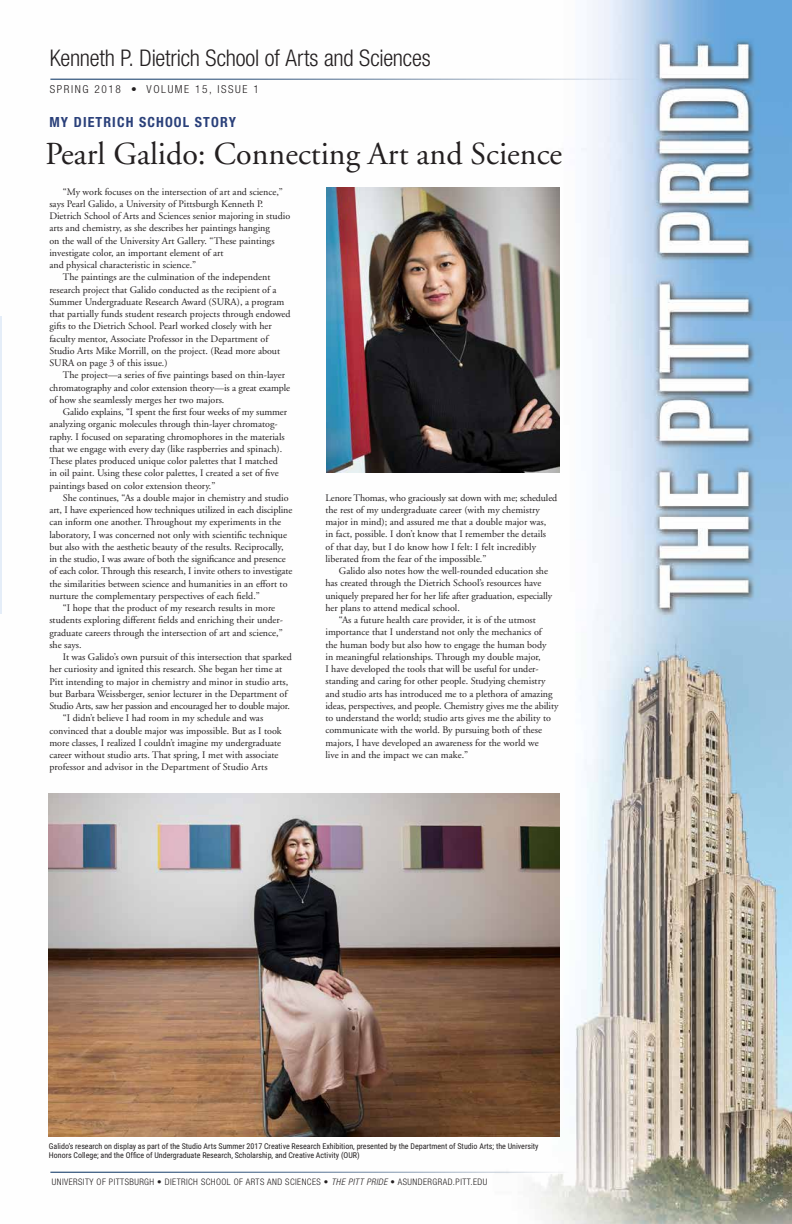
<style>
.page{position:relative;width:792px;height:1224px;background:#fff}
.page>*{position:absolute;margin:0;border:0;box-sizing:border-box;transform-origin:0 0}
.t1{font:32px "Adobe Garamond";color:#231f20}
.t2{font:300 condensed 23px "Helvetica Neue LT Pro";letter-spacing:-.01em;color:#231f20}
.t3{font:700 condensed 14px "Helvetica Neue LT Pro";letter-spacing:.08em;color:#2a407a}
.t4{font:300 condensed 11px "Helvetica Neue LT Pro";letter-spacing:.14em;color:#231f20}
.t5{font:10px/12.2px "Adobe Garamond";color:#231f20}
.t6{font:10px "Adobe Garamond";letter-spacing:-.02em;color:#231f20}
.t7{font:300 condensed 9px "Helvetica Neue LT Pro";letter-spacing:.05em;color:#231f20}
.t8{font:8px/9px "Roboto Condensed";color:#231f20}
.s1{font-style:italic}
</style>
<div class="page">
<img style="left:0;top:0;width:792px;height:1224px">
<hr style="left:0;top:316px;width:1px;height:297px;background:#bed5ef">
<hr style="left:50px;top:1172px;width:519px;height:1px;background:#002b5c">
<hr style="left:50px;top:79px;width:589px;height:1px;background:#002b5c">
<img style="left:49px;top:793px;width:511px;height:343px">
<img style="left:327px;top:187px;width:232px;height:285px">
<h2 class="t2" style="left:50px;top:44px;width:382px">Kenneth P. Dietrich School of Arts and Sciences</h2>
<p class="t4" style="left:50px;top:83px;width:210px">SPRING 2018 • VOLUME 15, ISSUE 1</p>
<h3 class="t3" style="left:49px;top:114px;width:188px">MY DIETRICH SCHOOL STORY</h3>
<h1 class="t1" style="left:45px;top:137px;width:518px">Pearl Galido: Connecting Art and Science</h1>
<p class="t5" style="left:63px;top:186px;width:222px">“My work focuses on the intersection of art and science,”</p>
<p class="t5" style="left:49px;top:198px;width:215px">says Pearl Galido, a University of Pittsburgh Kenneth P.</p>
<p class="t5" style="left:49px;top:210px;width:242px">Dietrich School of Arts and Sciences senior majoring in studio</p>
<p class="t5" style="left:49px;top:222px;width:222px">arts and chemistry, as she describes her paintings hanging</p>
<p class="t5" style="left:49px;top:235px;width:227px">on the wall of the University Art Gallery. “These paintings</p>
<p class="t5" style="left:49px;top:247px;width:176px">investigate color, an important element of art</p>
<p class="t5" style="left:49px;top:259px;width:148px">and physical characteristic in science.”</p>
<p class="t5" style="left:63px;top:271px;width:209px">The paintings are the culmination of the independent</p>
<p class="t5" style="left:49px;top:284px;width:229px">research project that Galido conducted as the recipient of a</p>
<p class="t5" style="left:49px;top:296px;width:237px">Summer Undergraduate Research Award (SURA), a program</p>
<p class="t5" style="left:49px;top:308px;width:243px">that partially funds student research projects through endowed</p>
<p class="t5" style="left:49px;top:320px;width:224px">gifts to the Dietrich School. Pearl worked closely with her</p>
<p class="t5" style="left:49px;top:333px;width:220px">faculty mentor, Associate Professor in the Department of</p>
<p class="t5" style="left:49px;top:345px;width:232px">Studio Arts Mike Morrill, on the project. (Read more about</p>
<p class="t5" style="left:49px;top:357px;width:120px">SURA on page 3 of this issue.)</p>
<p class="t5" style="left:63px;top:369px;width:224px">The project—a series of five paintings based on thin-layer</p>
<p class="t5" style="left:49px;top:382px;width:242px">chromatography and color extension theory—is a great example</p>
<p class="t5" style="left:49px;top:394px;width:177px">of how she seamlessly merges her two majors.</p>
<p class="t5" style="left:63px;top:406px;width:226px">Galido explains, “I spent the first four weeks of my summer</p>
<p class="t5" style="left:49px;top:418px;width:230px">analyzing organic molecules through thin-layer chromatog-</p>
<p class="t5" style="left:49px;top:431px;width:237px">raphy. I focused on separating chromophores in the materials</p>
<p class="t5" style="left:49px;top:443px;width:234px">that we engage with every day (like raspberries and spinach).</p>
<p class="t5" style="left:49px;top:455px;width:230px">These plates produced unique color palettes that I matched</p>
<p class="t5" style="left:49px;top:467px;width:231px">in oil paint. Using these color palettes, I created a set of five</p>
<p class="t5" style="left:49px;top:480px;width:168px">paintings based on color extension theory.”</p>
<p class="t5" style="left:63px;top:492px;width:227px">She continues, “As a double major in chemistry and studio</p>
<p class="t5" style="left:49px;top:504px;width:244px">art, I have experienced how techniques utilized in each discipline</p>
<p class="t5" style="left:49px;top:516px;width:233px">can inform one another. Throughout my experiments in the</p>
<p class="t5" style="left:49px;top:529px;width:239px">laboratory, I was concerned not only with scientific technique</p>
<p class="t5" style="left:49px;top:541px;width:236px">but also with the aesthetic beauty of the results. Reciprocally,</p>
<p class="t5" style="left:49px;top:553px;width:238px">in the studio, I was aware of both the significance and presence</p>
<p class="t5" style="left:49px;top:565px;width:244px">of each color. Through this research, I invite others to investigate</p>
<p class="t5" style="left:49px;top:578px;width:240px">the similarities between science and humanities in an effort to</p>
<p class="t5" style="left:49px;top:590px;width:212px">nurture the complementary perspectives of each field.”</p>
<p class="t5" style="left:63px;top:602px;width:214px">“I hope that the product of my research results in more</p>
<p class="t5" style="left:49px;top:614px;width:235px">students exploring different fields and enriching their under-</p>
<p class="t5" style="left:49px;top:626px;width:235px">graduate careers through the intersection of art and science,”</p>
<p class="t5" style="left:49px;top:639px;width:34px">she says.</p>
<p class="t5" style="left:63px;top:651px;width:231px">It was Galido’s own pursuit of this intersection that sparked</p>
<p class="t5" style="left:49px;top:663px;width:234px">her curiosity and ignited this research. She began her time at</p>
<p class="t5" style="left:49px;top:675px;width:240px">Pitt intending to major in chemistry and minor in studio arts,</p>
<p class="t5" style="left:49px;top:688px;width:239px">but Barbara Weissberger, senior lecturer in the Department of</p>
<p class="t6" style="left:49px;top:700px;width:242px">Studio Arts, saw her passion and encouraged her to double major.</p>
<p class="t5" style="left:63px;top:712px;width:202px">“I didn’t believe I had room in my schedule and was</p>
<p class="t5" style="left:49px;top:724px;width:234px">convinced that a double major was impossible. But as I took</p>
<p class="t5" style="left:49px;top:737px;width:233px">more classes, I realized I couldn’t imagine my undergraduate</p>
<p class="t5" style="left:49px;top:749px;width:231px">career without studio arts. That spring, I met with associate</p>
<p class="t5" style="left:49px;top:761px;width:220px">professor and advisor in the Department of Studio Arts</p>
<p class="t5" style="left:325px;top:492px;width:233px">Lenore Thomas, who graciously sat down with me; scheduled the rest of my undergraduate career (with my chemistry major in mind); and assured me that a double major was,<br>in fact, possible. I don’t know that I remember the details<br>of that day, but I do know how I felt: I felt incredibly liberated from the fear of the impossible.”</p>
<p class="t5" style="left:339px;top:565px;width:211px">Galido also notes how the well-rounded education she</p>
<p class="t5" style="left:325px;top:577px;width:217px">has created through the Dietrich School’s resources have</p>
<p class="t5" style="left:325px;top:590px;width:228px">uniquely prepared her for her life after graduation, especially</p>
<p class="t5" style="left:325px;top:602px;width:136px">her plans to attend medical school.</p>
<p class="t5" style="left:339px;top:614px;width:198px">“As a future health care provider, it is of the utmost</p>
<p class="t5" style="left:325px;top:626px;width:218px">importance that I understand not only the mechanics of</p>
<p class="t5" style="left:325px;top:639px;width:223px">the human body but also how to engage the human body</p>
<p class="t5" style="left:325px;top:651px;width:217px">in meaningful relationships. Through my double major,</p>
<p class="t5" style="left:325px;top:663px;width:215px">I have developed the tools that will be useful for under-</p>
<p class="t5" style="left:325px;top:675px;width:222px">standing and caring for other people. Studying chemistry</p>
<p class="t5" style="left:325px;top:688px;width:229px">and studio arts has introduced me to a plethora of amazing</p>
<p class="t5" style="left:325px;top:700px;width:234px">ideas, perspectives, and people. Chemistry gives me the ability</p>
<p class="t5" style="left:325px;top:712px;width:227px">to understand the world; studio arts gives me the ability to</p>
<p class="t5" style="left:325px;top:724px;width:218px">communicate with the world. By pursuing both of these</p>
<p class="t5" style="left:325px;top:737px;width:215px">majors, I have developed an awareness for the world we</p>
<p class="t5" style="left:325px;top:749px;width:144px">live in and the impact we can make.”</p>
<p class="t8" style="left:49px;top:1141px;width:491px">Galido’s research on display as part of the Studio Arts Summer 2017 Creative Research Exhibition, presented by the Department of Studio Arts; the University<br>Honors College; and the Office of Undergraduate Research, Scholarship, and Creative Activity (OUR)</p>
<p class="t7" style="left:52px;top:1176px;width:437px">UNIVERSITY OF PITTSBURGH • DIETRICH SCHOOL OF ARTS AND SCIENCES • <span class="s1">THE PITT PRIDE</span> • ASUNDERGRAD.PITT.EDU</p>
</div>
